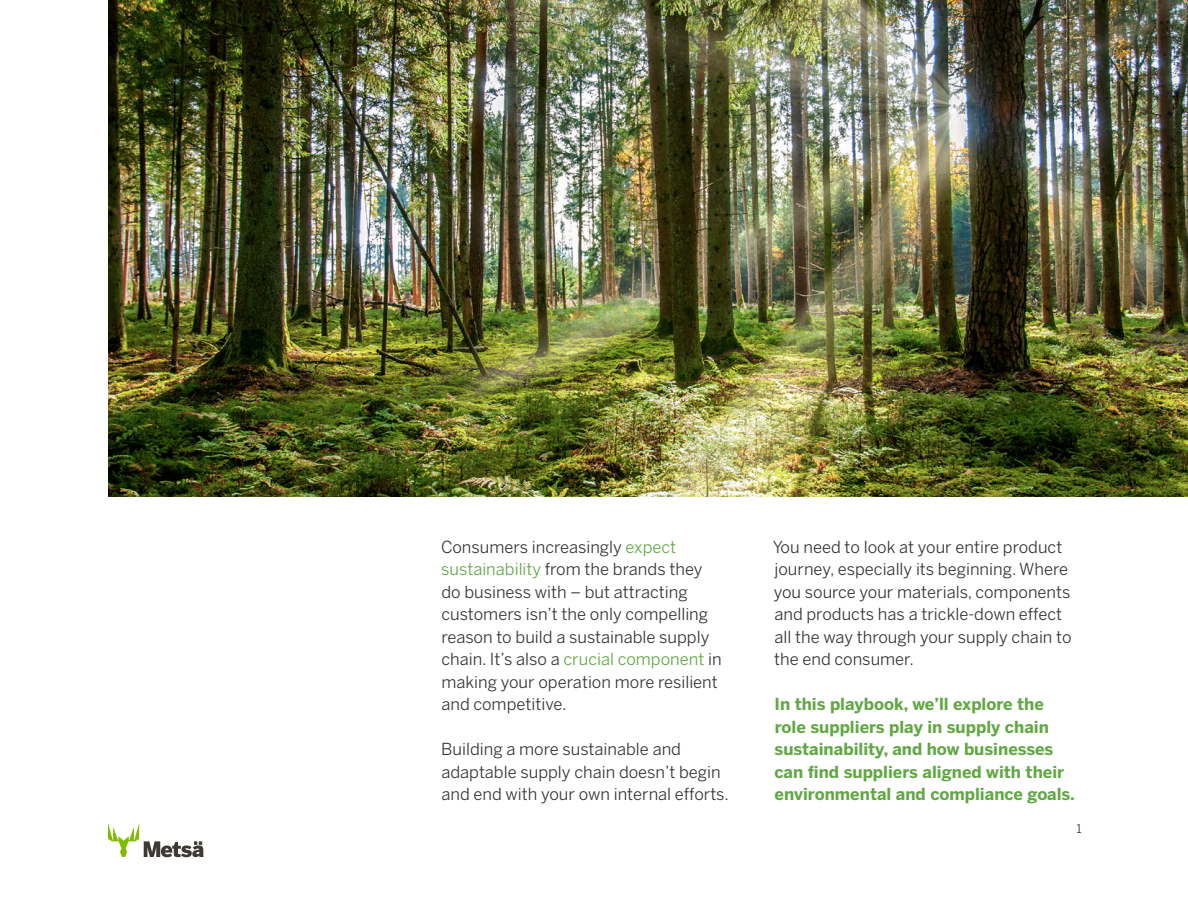
<style>
.page{position:relative;width:1188px;height:918px;background:#fff}
.page>*{position:absolute;margin:0;border:0;box-sizing:border-box;transform-origin:0 0}
.t1{font:16.5px/22.5px "Benton Sans";color:#363534}
.t2{font:700 16.5px/22.5px "Benton Sans";color:#61a844}
.t3{font:12px "Benton Sans";color:#363534}
.s1{color:#61a844}
</style>
<div class="page">
<svg style="left:108px;top:824px;width:96px;height:33px"></svg>
<img style="left:108px;top:0;width:1080px;height:497px">
<p class="t1" style="left:441px;top:536px;width:282px">Consumers increasingly <span class="s1">expect sustainability</span> from the brands they do business with – but attracting customers isn’t the only compelling reason to build a sustainable supply chain. It’s also a <span class="s1">crucial component</span> in making your operation more resilient and competitive.</p>
<p class="t1" style="left:441px;top:738px;width:289px">Building a more sustainable and adaptable supply chain doesn’t begin and end with your own internal efforts.</p>
<p class="t1" style="left:773px;top:536px;width:300px">You need to look at your entire product journey, especially its beginning. Where you source your materials, components and products has a trickle-down effect all the way through your supply chain to the end consumer.</p>
<p class="t2" style="left:775px;top:693px;width:302px">In this playbook, we’ll explore the role suppliers play in supply chain sustainability, and how businesses can find suppliers aligned with their environmental and compliance goals.</p>
<p class="t3" style="left:1077px;top:822px;width:7px">1</p>
</div>
